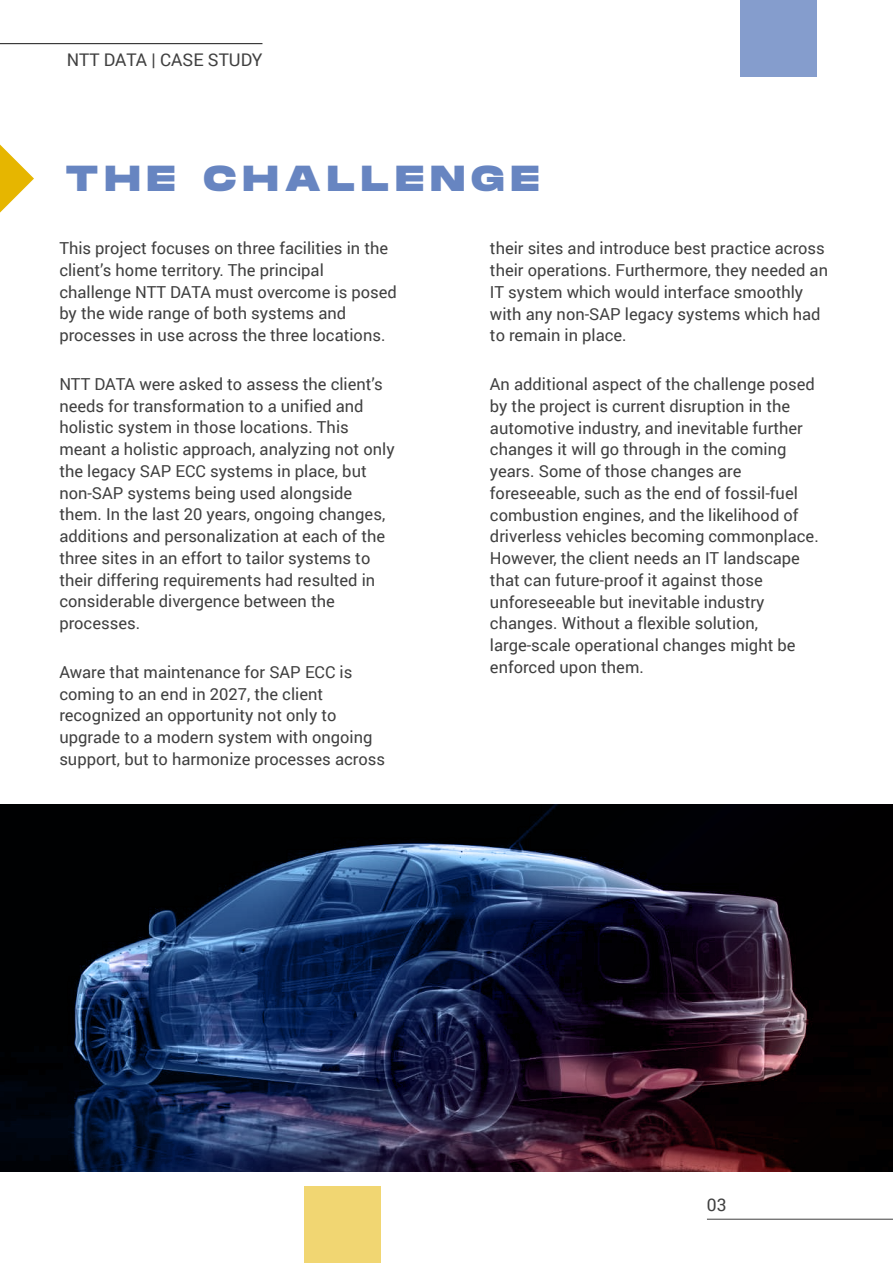
<style>
.page{position:relative;width:893px;height:1263px;background:#fff}
.page>*{position:absolute;margin:0;border:0;box-sizing:border-box;transform-origin:0 0}
.t1{font:800 36px "Monument Extended";letter-spacing:.2em;color:#6785c1}
.t2{font:17.4px "Roboto";color:#404040}
.t3{font:16.5px/21.8px "Roboto";color:#404040}
</style>
<div class="page">
<svg style="left:0;top:145px;width:34px;height:68px"></svg>
<hr style="left:707px;top:1219px;width:186px;height:1px;background:#404040">
<div style="left:740px;top:0;width:76px;height:77px;background:#859dcd"></div>
<img style="left:0;top:804px;width:893px;height:368px">
<div style="left:305px;top:1186px;width:76px;height:77px;background:#f1d672"></div>
<hr style="left:0;top:43px;width:262px;height:1px;background:#161616">
<p class="t2" style="left:67px;top:48px;width:197px">NTT DATA | CASE STUDY</p>
<h1 class="t1" style="left:66px;top:152px;width:474px">THE CHALLENGE</h1>
<p class="t3" style="left:59px;top:237px;width:339px">This project focuses on three facilities in the client’s home territory. The principal challenge NTT DATA must overcome is posed by the wide range of both systems and processes in use across the three locations.</p>
<p class="t3" style="left:59px;top:373px;width:337px">NTT DATA were asked to assess the client’s needs for transformation to a unified and holistic system in those locations. This meant a holistic approach, analyzing not only the legacy SAP ECC systems in place, but non-SAP systems being used alongside them. In the last 20 years, ongoing changes, additions and personalization at each of the three sites in an effort to tailor systems to their differing requirements had resulted in considerable divergence between the processes.</p>
<p class="t3" style="left:59px;top:660px;width:327px">Aware that maintenance for SAP ECC is coming to an end in 2027, the client recognized an opportunity not only to upgrade to a modern system with ongoing support, but to harmonize processes across</p>
<p class="t3" style="left:490px;top:237px;width:340px">their sites and introduce best practice across their operations. Furthermore, they needed an IT system which would interface smoothly with any non-SAP legacy systems which had to remain in place.</p>
<p class="t3" style="left:490px;top:373px;width:330px">An additional aspect of the challenge posed by the project is current disruption in the automotive industry, and inevitable further changes it will go through in the coming years. Some of those changes are foreseeable, such as the end of fossil-fuel combustion engines, and the likelihood of driverless vehicles becoming commonplace.<br>However, the client needs an IT landscape that can future-proof it against those unforeseeable but inevitable industry changes. Without a flexible solution, large-scale operational changes might be enforced upon them.</p>
<p class="t2" style="left:707px;top:1193px;width:21px">03</p>
</div>
